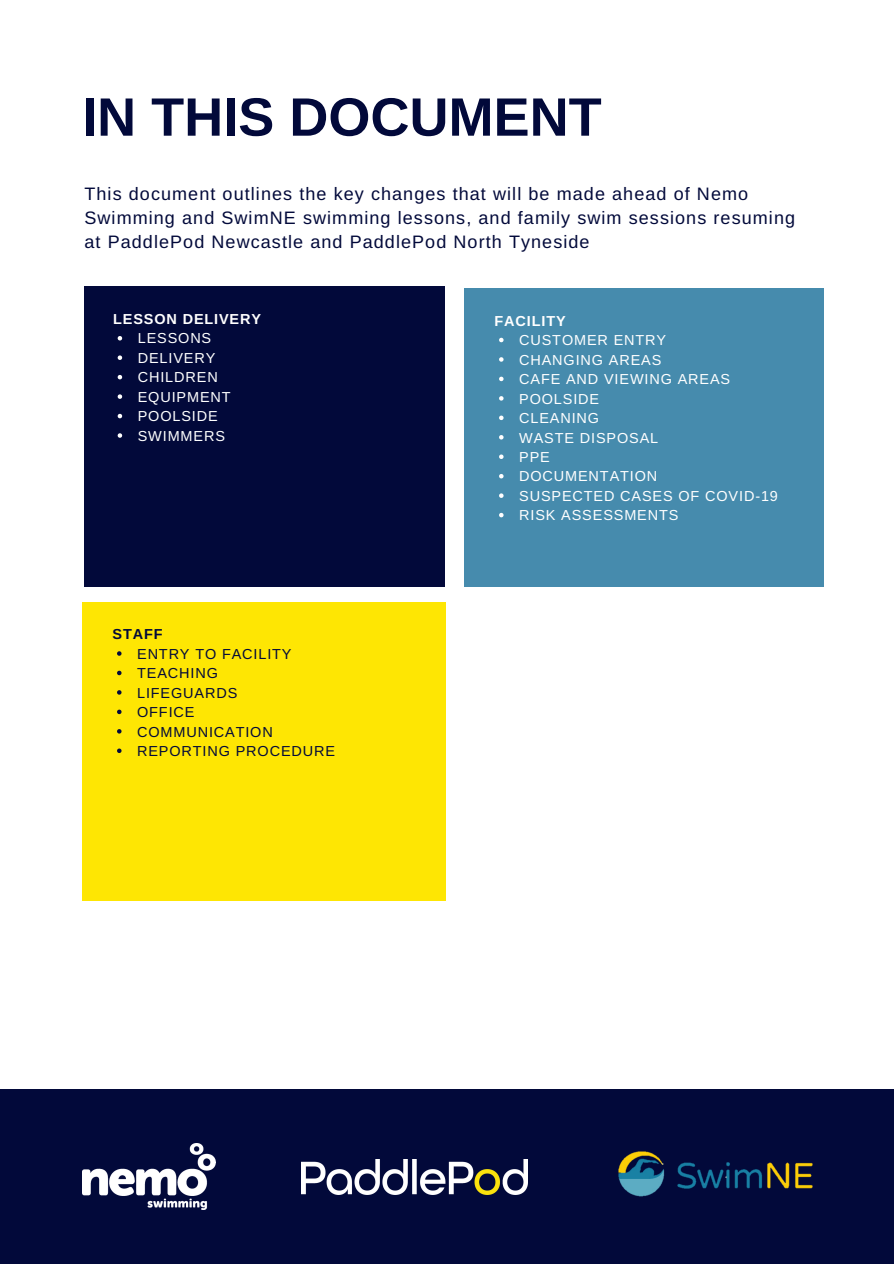
<style>
.page{position:relative;width:894px;height:1264px;background:#fff}
.page>*{position:absolute;margin:0;border:0;box-sizing:border-box;transform-origin:0 0}
.t1{font:700 54px "Arimo";color:#02093a}
.t2{font:18px/24.2px "Arimo";letter-spacing:.06em;color:#02093a}
.t3{font:14.4px/19.5px "Arimo";letter-spacing:.06em;color:#fff}
.t4{font:14.4px/19.5px "Arimo";letter-spacing:.06em;color:#02093a}
.t5{font:700 14.4px "Arimo";letter-spacing:.06em;color:#fff}
.t6{font:700 14.4px "Arimo";letter-spacing:.06em;color:#02093a}
</style>
<div class="page">
<div style="left:0;top:1089px;width:893px;height:174px;background:#02093a"></div>
<img style="left:618px;top:1151px;width:195px;height:46px">
<img style="left:301px;top:1159px;width:226px;height:35px">
<img style="left:82px;top:1143px;width:133px;height:66px">
<div style="left:84px;top:286px;width:360px;height:301px;background:#02093a"></div>
<svg style="left:118px;top:336px;width:4px;height:4px"></svg>
<svg style="left:118px;top:355px;width:4px;height:5px"></svg>
<svg style="left:118px;top:375px;width:4px;height:4px"></svg>
<svg style="left:118px;top:394px;width:4px;height:5px"></svg>
<svg style="left:118px;top:414px;width:4px;height:4px"></svg>
<svg style="left:118px;top:433px;width:4px;height:5px"></svg>
<div style="left:464px;top:288px;width:359px;height:299px;background:#468bad"></div>
<svg style="left:499px;top:338px;width:4px;height:4px"></svg>
<svg style="left:499px;top:357px;width:4px;height:5px"></svg>
<svg style="left:499px;top:376px;width:4px;height:5px"></svg>
<svg style="left:499px;top:396px;width:4px;height:4px"></svg>
<svg style="left:499px;top:415px;width:4px;height:5px"></svg>
<svg style="left:499px;top:435px;width:4px;height:4px"></svg>
<svg style="left:499px;top:454px;width:4px;height:5px"></svg>
<svg style="left:499px;top:474px;width:4px;height:4px"></svg>
<svg style="left:499px;top:493px;width:4px;height:5px"></svg>
<svg style="left:499px;top:513px;width:4px;height:4px"></svg>
<div style="left:82px;top:602px;width:364px;height:298px;background:#fee603"></div>
<svg style="left:117px;top:651px;width:4px;height:4px"></svg>
<svg style="left:117px;top:670px;width:4px;height:5px"></svg>
<svg style="left:117px;top:690px;width:4px;height:4px"></svg>
<svg style="left:117px;top:709px;width:4px;height:5px"></svg>
<svg style="left:117px;top:729px;width:4px;height:4px"></svg>
<svg style="left:117px;top:748px;width:4px;height:5px"></svg>
<h1 class="t1" style="left:82px;top:87px;width:521px">IN THIS DOCUMENT</h1>
<p class="t2" style="left:84px;top:181px;width:712px">This document outlines the key changes that will be made ahead of Nemo<br>Swimming and SwimNE swimming lessons, and family swim sessions resuming at PaddlePod Newcastle and PaddlePod North Tyneside</p>
<p class="t5" style="left:113px;top:311px;width:149px">LESSON DELIVERY</p>
<p class="t3" style="left:138px;top:329px;width:94px">LESSONS<br>DELIVERY<br>CHILDREN<br>EQUIPMENT<br>POOLSIDE<br>SWIMMERS</p>
<p class="t6" style="left:112px;top:626px;width:52px">STAFF</p>
<p class="t4" style="left:137px;top:644px;width:199px">ENTRY TO FACILITY<br>TEACHING<br>LIFEGUARDS<br>OFFICE<br>COMMUNICATION<br>REPORTING PROCEDURE</p>
<p class="t5" style="left:494px;top:313px;width:73px">FACILITY</p>
<p class="t3" style="left:519px;top:330px;width:260px">CUSTOMER ENTRY<br>CHANGING AREAS<br>CAFE AND VIEWING AREAS<br>POOLSIDE<br>CLEANING<br>WASTE DISPOSAL<br>PPE<br>DOCUMENTATION<br>SUSPECTED CASES OF COVID-19<br>RISK ASSESSMENTS</p>
</div>
